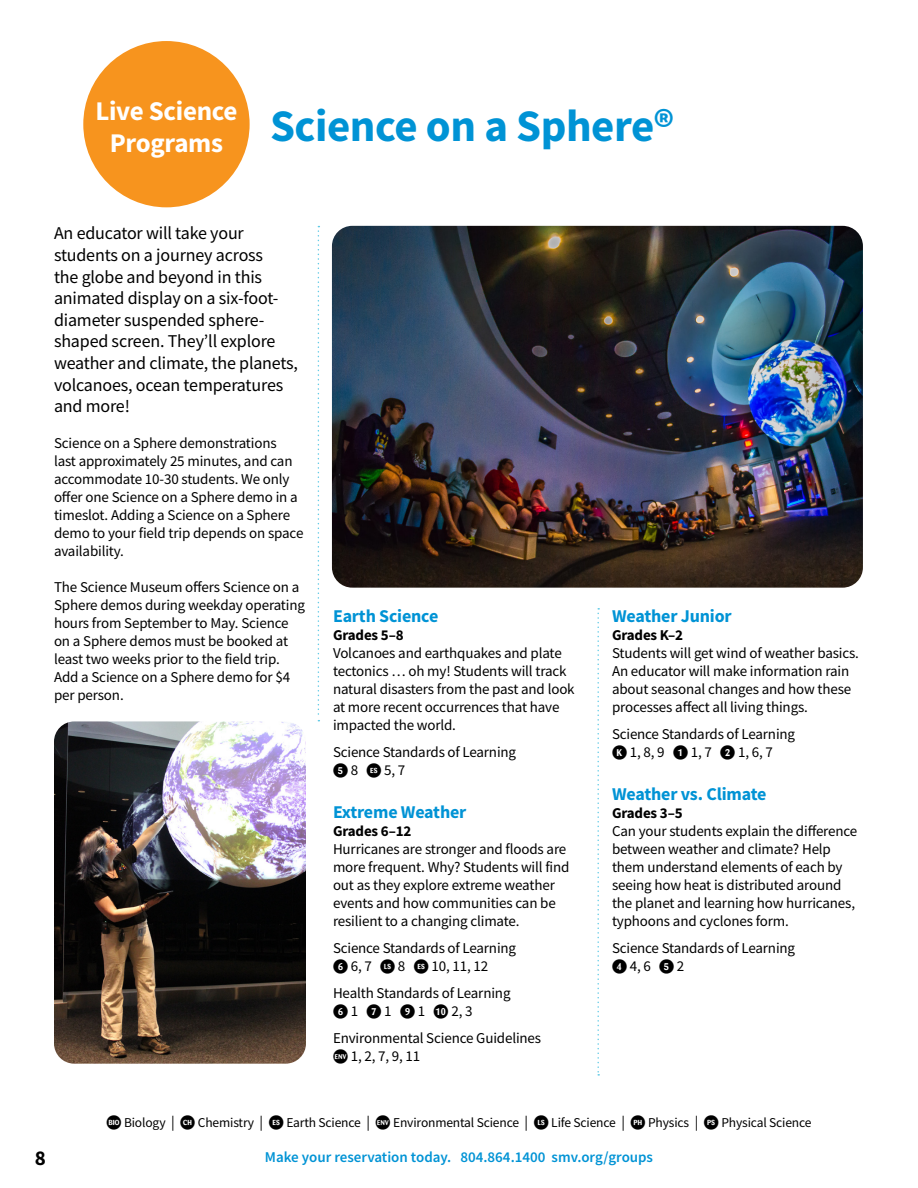
<style>
.page{position:relative;width:918px;height:1188px;background:#fff}
.page>*{position:absolute;margin:0;border:0;box-sizing:border-box;transform-origin:0 0}
.t1{font:700 45px "Source Sans Pro";letter-spacing:-.01em;color:#0093d5}
.t2{font:700 27px "Source Sans Pro";letter-spacing:-.01em;color:#fff}
.t3{font:700 21px "Source Sans Pro";color:#000}
.t4{font:18px/21.6px "Source Sans Pro";letter-spacing:-.01em;color:#000}
.t5{font:700 18px "Source Sans Pro";letter-spacing:-.01em;color:#0093d5}
.t6{font:15px/18px "Source Sans Pro";letter-spacing:-.01em;color:#000}
.t7{font:600 15px "Source Sans Pro";color:#0093d5}
.t8{font:700 15px "Source Sans Pro";letter-spacing:-.01em;color:#000}
.t9{font:13.5px "Source Sans Pro";letter-spacing:-.01em;color:#000}
.s1{font-family:"FIELD TRIP ICONS 19"}
.s2{font-family:"FIELD TRIP ICONS 21"}
.s3{font-family:"FIELD TRIP ICONS 19";font-size:15px}
.s4{font-size:15px}
.s5{font-family:"FIELD TRIP ICONS 21";font-size:15px}
</style>
<div class="page">
<div style="left:83px;top:41px;width:167px;height:166px;background:#f7941e;border-radius:50%"></div>
<img style="left:54px;top:721px;width:252px;height:343px">
<svg style="left:597px;top:608px;width:2px;height:468px"></svg>
<svg style="left:318px;top:226px;width:1px;height:495px"></svg>
<img style="left:332px;top:226px;width:531px;height:362px">
<p class="t2" style="left:95px;top:92px;width:144px">Live Science</p>
<p class="t2" style="left:110px;top:125px;width:115px">Programs</p>
<p class="t1" style="left:270px;top:95px;width:406px">Science on a Sphere®</p>
<p class="t4" style="left:54px;top:222px;width:246px">An educator will take your students on a journey across<br>the globe and beyond in this animated display on a six-foot&shy;diameter suspended sphere&shy;shaped screen. They’ll explore weather and climate, the planets, volcanoes, ocean temperatures and more!</p>
<p class="t6" style="left:54px;top:434px;width:251px">Science on a Sphere demonstrations<br>last approximately 25 minutes, and can accommodate 10-30 students. We only offer one Science on a Sphere demo in a timeslot. Adding a Science on a Sphere demo to your field trip depends on space availability.</p>
<p class="t6" style="left:54px;top:578px;width:253px">The Science Museum offers Science on a Sphere demos during weekday operating hours from September to May. Science on a Sphere demos must be booked at least two weeks prior to the field trip.<br>Add a Science on a Sphere demo for $4 per person.</p>
<p class="t5" style="left:333px;top:603px;width:107px">Earth Science</p>
<p class="t8" style="left:333px;top:624px;width:72px">Grades 5–8</p>
<p class="t6" style="left:333px;top:644px;width:243px">Volcanoes and earthquakes and plate tectonics … oh my! Students will track natural disasters from the past and look at more recent occurrences that have impacted the world.</p>
<p class="t6" style="left:333px;top:743px;width:185px">Science Standards of Learning</p>
<p class="t6" style="left:333px;top:761px;width:74px"><span class="s1">5</span> 8 <span class="s1">E</span> 5, 7</p>
<p class="t5" style="left:333px;top:800px;width:135px">Extreme Weather</p>
<p class="t8" style="left:333px;top:821px;width:80px">Grades 6–12</p>
<p class="t6" style="left:333px;top:840px;width:238px">Hurricanes are stronger and floods are more frequent. Why? Students will find out as they explore extreme weather events and how communities can be resilient to a changing climate.</p>
<p class="t6" style="left:333px;top:939px;width:185px">Science Standards of Learning</p>
<p class="t6" style="left:333px;top:957px;width:157px"><span class="s1">6</span> 6, 7 <span class="s1">L</span> 8 <span class="s1">E</span> 10, 11, 12</p>
<p class="t6" style="left:333px;top:984px;width:179px">Health Standards of Learning</p>
<p class="t6" style="left:333px;top:1002px;width:141px"><span class="s1">6</span> 1 <span class="s1">7</span> 1 <span class="s1">9</span> 1 <span class="s1">0</span> 2, 3</p>
<p class="t6" style="left:333px;top:1029px;width:210px">Environmental Science Guidelines</p>
<p class="t6" style="left:333px;top:1047px;width:89px"><span class="s2">n</span> 1, 2, 7, 9, 11</p>
<p class="t5" style="left:612px;top:603px;width:121px">Weather Junior</p>
<p class="t8" style="left:612px;top:624px;width:73px">Grades K–2</p>
<p class="t6" style="left:612px;top:644px;width:249px">Students will get wind of weather basics.<br>An educator will make information rain about seasonal changes and how these processes affect all living things.</p>
<p class="t6" style="left:612px;top:725px;width:185px">Science Standards of Learning</p>
<p class="t6" style="left:612px;top:743px;width:162px"><span class="s1">K</span> 1, 8, 9 <span class="s1">1</span> 1, 7 <span class="s1">2</span> 1, 6, 7</p>
<p class="t5" style="left:612px;top:782px;width:156px">Weather vs. Climate</p>
<p class="t8" style="left:612px;top:803px;width:72px">Grades 3–5</p>
<p class="t6" style="left:612px;top:822px;width:247px">Can your students explain the difference between weather and climate? Help them understand elements of each by seeing how heat is distributed around the planet and learning how hurricanes, typhoons and cyclones form.</p>
<p class="t6" style="left:612px;top:939px;width:185px">Science Standards of Learning</p>
<p class="t6" style="left:612px;top:957px;width:74px"><span class="s1">4</span> 4, 6 <span class="s1">5</span> 2</p>
<p class="t9" style="left:106px;top:1114px;width:707px"><span class="s3">B</span> Biology <span class="s4">|</span> <span class="s3">C</span> Chemistry <span class="s4">|</span> <span class="s3">E</span> Earth Science <span class="s4">|</span> <span class="s5">n</span> Environmental Science <span class="s4">|</span> <span class="s3">L</span> Life Science <span class="s4">|</span> <span class="s3">H</span> Physics <span class="s4">|</span> <span class="s3">P</span> Physical Science</p>
<p class="t3" style="left:35px;top:1144px;width:13px">8</p>
<p class="t7" style="left:265px;top:1147px;width:390px">Make your reservation today. 804.864.1400 smv.org/groups</p>
</div>
